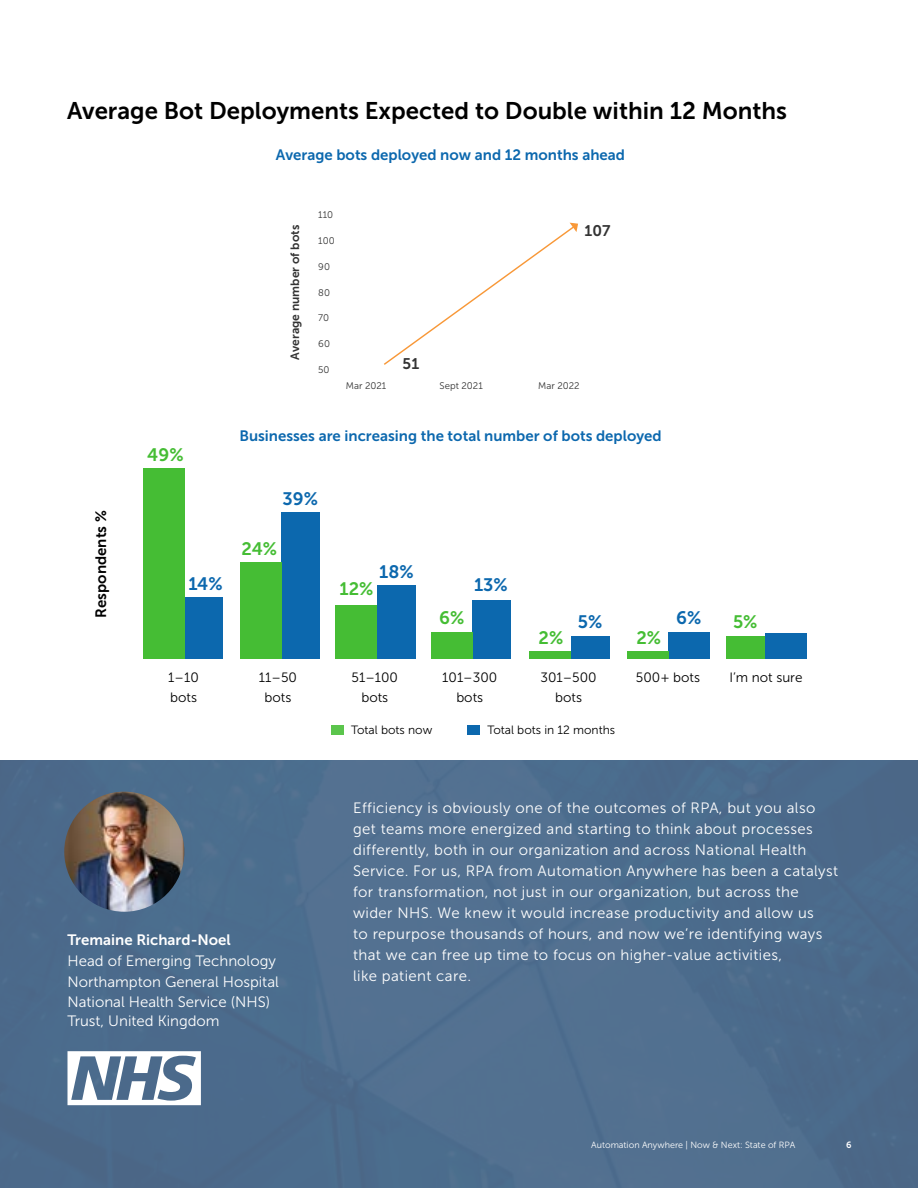
<style>
.page{position:relative;width:918px;height:1188px;background:#fff}
.page>*{position:absolute;margin:0;border:0;box-sizing:border-box;transform-origin:0 0}
.t1{font:24px "Museo Sans 700";color:#000}
.t2{font:18px "Museo Sans 700";color:#45bd34}
.t3{font:18px "Museo Sans 700";color:#0c68ae}
.t4{font:15.3px "Museo Sans 700";color:#333}
.t5{font:15px/21px "Museo Sans 300";letter-spacing:.025em;color:#fff}
.t6{font:15px/21px "Museo Sans 300";color:#fff}
.t7{font:15px "Museo Sans 700";color:#0c68ae}
.t8{font:15px "Museo Sans 700";color:#fff}
.t9{font:15px "Museo Sans 700";color:#000}
.t10{font:13.5px/19.5px "Museo Sans 300";color:#000;text-align:center}
.t11{font:12px "Museo Sans 300";color:#000}
.t12{font:12px "Museo Sans 700";color:#333}
.t13{font:9.6px "Museo Sans 300";color:#333}
.t14{font:9px "Museo Sans 300";color:#fff}
.t15{font:9px "Museo Sans 700";color:#fff}
</style>
<div class="page">
<div style="left:0;top:760px;width:918px;height:428px;background:#4e6b8c"></div>
<svg style="left:384px;top:223px;width:194px;height:142px"></svg>
<div style="left:331px;top:725px;width:13px;height:9px;background:#5bc54c"></div>
<div style="left:467px;top:725px;width:13px;height:9px;background:#0c68ae"></div>
<div style="left:184px;top:597px;width:39px;height:62px;background:#0c68ae"></div>
<div style="left:377px;top:586px;width:39px;height:73px;background:#0c68ae"></div>
<div style="left:571px;top:636px;width:39px;height:23px;background:#0c68ae"></div>
<div style="left:726px;top:636px;width:39px;height:23px;background:#45bd34"></div>
<div style="left:281px;top:512px;width:39px;height:147px;background:#0c68ae"></div>
<div style="left:473px;top:600px;width:38px;height:59px;background:#0c68ae"></div>
<div style="left:143px;top:468px;width:41px;height:191px;background:#45bd34"></div>
<div style="left:240px;top:562px;width:41px;height:97px;background:#45bd34"></div>
<div style="left:335px;top:605px;width:41px;height:54px;background:#45bd34"></div>
<div style="left:432px;top:632px;width:41px;height:27px;background:#45bd34"></div>
<div style="left:669px;top:632px;width:41px;height:27px;background:#0c68ae"></div>
<div style="left:765px;top:634px;width:41px;height:25px;background:#0c68ae"></div>
<div style="left:530px;top:651px;width:41px;height:8px;background:#45bd34"></div>
<div style="left:627px;top:651px;width:41px;height:8px;background:#45bd34"></div>
<svg style="left:68px;top:1051px;width:133px;height:54px"></svg>
<img style="left:64px;top:792px;width:120px;height:120px;border-radius:60px">
<h1 class="t1" style="left:67px;top:97px;width:722px">Average Bot Deployments Expected to Double within 12 Months</h1>
<p class="t7" style="left:276px;top:146px;width:351px">Average bots deployed now and 12 months ahead</p>
<p class="t12" style="left:288px;top:360px;width:136px;rotate:-90deg">Average number of bots</p>
<p class="t13" style="left:318px;top:209px;width:16px">110</p>
<p class="t13" style="left:318px;top:235px;width:18px">100</p>
<p class="t13" style="left:318px;top:261px;width:13px">90</p>
<p class="t13" style="left:318px;top:287px;width:13px">80</p>
<p class="t13" style="left:318px;top:313px;width:12px">70</p>
<p class="t13" style="left:318px;top:339px;width:13px">60</p>
<p class="t13" style="left:318px;top:365px;width:13px">50</p>
<p class="t4" style="left:403px;top:355px;width:18px">51</p>
<p class="t4" style="left:585px;top:222px;width:27px">107</p>
<p class="t13" style="left:346px;top:380px;width:42px">Mar 2021</p>
<p class="t13" style="left:440px;top:380px;width:45px">Sept 2021</p>
<p class="t13" style="left:538px;top:380px;width:43px">Mar 2022</p>
<p class="t9" style="left:93px;top:618px;width:109px;rotate:-90deg">Respondents %</p>
<p class="t2" style="left:147px;top:444px;width:38px">49%</p>
<p class="t3" style="left:188px;top:574px;width:36px">14%</p>
<p class="t7" style="left:239px;top:427px;width:424px">Businesses are increasing the total number of bots deployed</p>
<p class="t3" style="left:283px;top:489px;width:37px">39%</p>
<p class="t2" style="left:241px;top:539px;width:37px">24%</p>
<p class="t3" style="left:379px;top:561px;width:36px">18%</p>
<p class="t2" style="left:340px;top:579px;width:35px">12%</p>
<p class="t3" style="left:474px;top:575px;width:35px">13%</p>
<p class="t2" style="left:439px;top:608px;width:27px">6%</p>
<p class="t3" style="left:676px;top:608px;width:27px">6%</p>
<p class="t2" style="left:539px;top:628px;width:26px">2%</p>
<p class="t2" style="left:636px;top:628px;width:26px">2%</p>
<p class="t3" style="left:578px;top:611px;width:26px">5%</p>
<p class="t2" style="left:733px;top:612px;width:26px">5%</p>
<p class="t10" style="left:168px;top:668px;width:32px;text-align:left">1–10 bots</p>
<p class="t10" style="left:259px;top:668px;width:40px">11–50 bots</p>
<p class="t10" style="left:352px;top:668px;width:48px">51–100 bots</p>
<p class="t10" style="left:442px;top:668px;width:57px">101–300 bots</p>
<p class="t10" style="left:540px;top:668px;width:58px">301–500</p>
<p class="t10" style="left:636px;top:668px;width:66px">500+ bots</p>
<p class="t10" style="left:555px;top:688px;width:28px">bots</p>
<p class="t11" style="left:351px;top:723px;width:83px">Total bots now</p>
<p class="t11" style="left:488px;top:724px;width:129px">Total bots in 12 months</p>
<p class="t10" style="left:729px;top:667px;width:75px">I’m not sure</p>
<p class="t8" style="left:68px;top:932px;width:165px">Tremaine Richard-Noel</p>
<p class="t6" style="left:68px;top:951px;width:213px">Head of Emerging Technology<br>Northampton General Hospital</p>
<p class="t6" style="left:68px;top:992px;width:204px;line-height:19.5px">National Health Service (NHS)<br>Trust, United Kingdom</p>
<p class="t5" style="left:353px;top:798px;width:487px">Efficiency is obviously one of the outcomes of RPA, but you also get teams more energized and starting to think about processes differently, both in our organization and across National Health Service. For us, RPA from Automation Anywhere has been a catalyst for transformation, not just in our organization, but across the wider NHS. We knew it would increase productivity and allow us<br>to repurpose thousands of hours, and now we’re identifying ways that we can free up time to focus on higher-value activities,<br>like patient care.</p>
<p class="t14" style="left:591px;top:1140px;width:205px">Automation Anywhere | Now &amp; Next: State of RPA</p>
<p class="t15" style="left:846px;top:1140px;width:7px">6</p>
</div>
